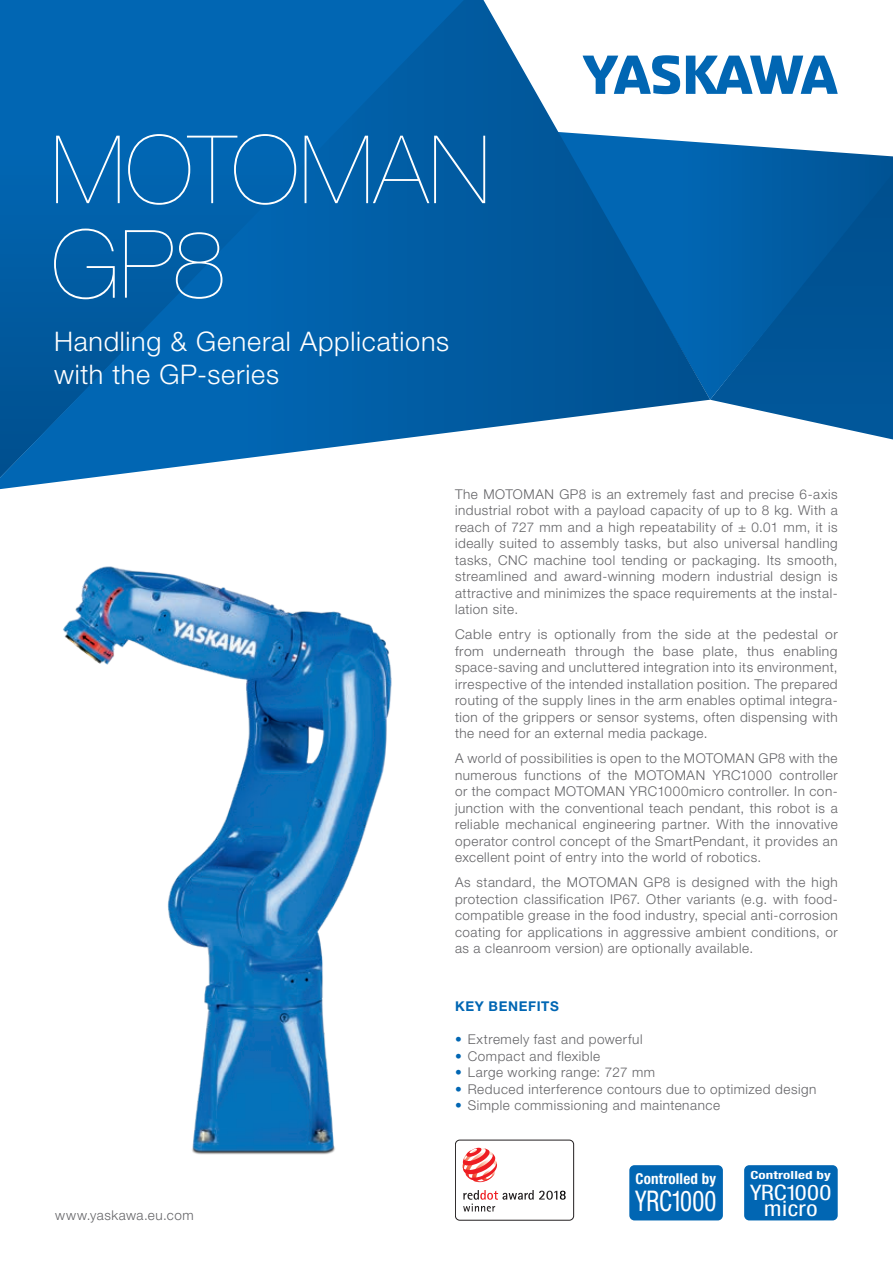
<style>
.page{position:relative;width:893px;height:1263px;background:#fff}
.page>*{position:absolute;margin:0;border:0;box-sizing:border-box;transform-origin:0 0}
.t1{font:200 94.5px/94.5px "Helvetica Neue LT Pro";letter-spacing:.005em;color:#fff}
.t2{font:condensed 28.5px "Helvetica Neue LT Pro";letter-spacing:-.01em;color:#fff;scale:.87 1}
.t3{font:300 27px/33px "Helvetica Neue LT Pro";letter-spacing:.025em;color:#fff}
.t4{font:condensed 21.3px/16.5px "Helvetica Neue LT Pro";letter-spacing:.015em;color:#fff;text-align:center;scale:1.16 1}
.t5{font:700 condensed 15px "Helvetica Neue LT Pro";letter-spacing:.01em;color:#fff}
.t6{font:300 13.5px/16.5px "Helvetica Neue LT Pro";letter-spacing:.04em;color:#636366;text-align:justify}
.t7{font:700 13.5px "Helvetica Neue LT Pro";letter-spacing:.045em;color:#0166b3}
.t8{font:700 condensed 11.25px "Helvetica Neue LT Pro";letter-spacing:.01em;color:#fff;scale:1.33 1}
.s1{color:#0166b3}
</style>
<div class="page">
<svg style="left:712px;top:400px;width:181px;height:39px"></svg>
<svg style="left:710px;top:156px;width:183px;height:244px;background:#00589d"></svg>
<svg style="left:0;top:0;width:710px;height:489px;background:#1a70b1"></svg>
<div style="left:744px;top:1165px;width:94px;height:55px;background:#0166b3;border-radius:5px"></div>
<div style="left:629px;top:1165px;width:94px;height:55px;background:#0166b3;border-radius:5px"></div>
<img style="left:63px;top:566px;width:329px;height:589px">
<svg style="left:456px;top:1147px;width:117px;height:73px"></svg>
<div style="left:455px;top:1140px;width:119px;height:80px;border:1px solid #231f20;border-radius:4px"></div>
<svg style="left:483px;top:0;width:404px;height:156px"></svg>
<svg style="left:583px;top:55px;width:97px;height:39px"></svg>
<svg style="left:686px;top:56px;width:152px;height:38px"></svg>
<h1 class="t1" style="left:51px;top:122px;width:441px">MOTOMAN<br>GP8</h1>
<h3 class="t3" style="left:54px;top:324px;width:397px">Handling &amp; General Applications with the GP-series</h3>
<p class="t6" style="left:455px;top:485px;width:384px">The MOTOMAN GP8 is an extremely fast and precise 6-axis industrial robot with a payload capacity of up to 8 kg. With a reach of 727 mm and a high repeatability of ± 0.01 mm, it is ideally suited to assembly tasks, but also universal handling tasks, CNC machine tool tending or packaging. Its smooth, streamlined and award-winning modern industrial design is attractive and minimizes the space requirements at the instal&shy;lation site.</p>
<p class="t6" style="left:455px;top:626px;width:384px">Cable entry is optionally from the side at the pedestal or from underneath through the base plate, thus enabling space-saving and uncluttered integration into its environment, irrespective of the intended installation position. The prepared routing of the supply lines in the arm enables optimal integra&shy;tion of the grippers or sensor systems, often dispensing with the need for an external media package.</p>
<p class="t6" style="left:455px;top:750px;width:384px">A world of possibilities is open to the MOTOMAN GP8 with the numerous functions of the MOTOMAN YRC1000 controller or the compact MOTOMAN YRC1000micro controller. In con&shy;junction with the conventional teach pendant, this robot is a reliable mechanical engineering partner. With the innovative operator control concept of the SmartPendant, it provides an excellent point of entry into the world of robotics.</p>
<p class="t6" style="left:455px;top:874px;width:384px">As standard, the MOTOMAN GP8 is designed with the high protection classification IP67. Other variants (e.g. with food&shy;compatible grease in the food industry, special anti-corrosion coating for applications in aggressive ambient conditions, or as a cleanroom version) are optionally available.</p>
<p class="t6" style="left:55px;top:1207px;width:140px">www.yaskawa.eu.com</p>
<p class="t7" style="left:455px;top:998px;width:105px">KEY BENEFITS</p>
<p class="t6" style="left:455px;top:1031px;width:189px"><span class="s1">•</span> Extremely fast and powerful</p>
<p class="t6" style="left:455px;top:1047px;width:147px"><span class="s1">•</span> Compact and flexible</p>
<p class="t6" style="left:455px;top:1064px;width:202px"><span class="s1">•</span> Large working range: 727 mm</p>
<p class="t6" style="left:455px;top:1080px;width:363px"><span class="s1">•</span> Reduced interference contours due to optimized design</p>
<p class="t6" style="left:455px;top:1097px;width:267px"><span class="s1">•</span> Simple commissioning and maintenance</p>
<p class="t5" style="left:635px;top:1170px;width:82px">Controlled by</p>
<h2 class="t2" style="left:635px;top:1185px;width:95px">YRC1000</h2>
<p class="t8" style="left:750px;top:1168px;width:62px">Controlled by</p>
<h3 class="t4" style="left:750px;top:1184px;width:72px">YRC1000 micro</h3>
</div>
